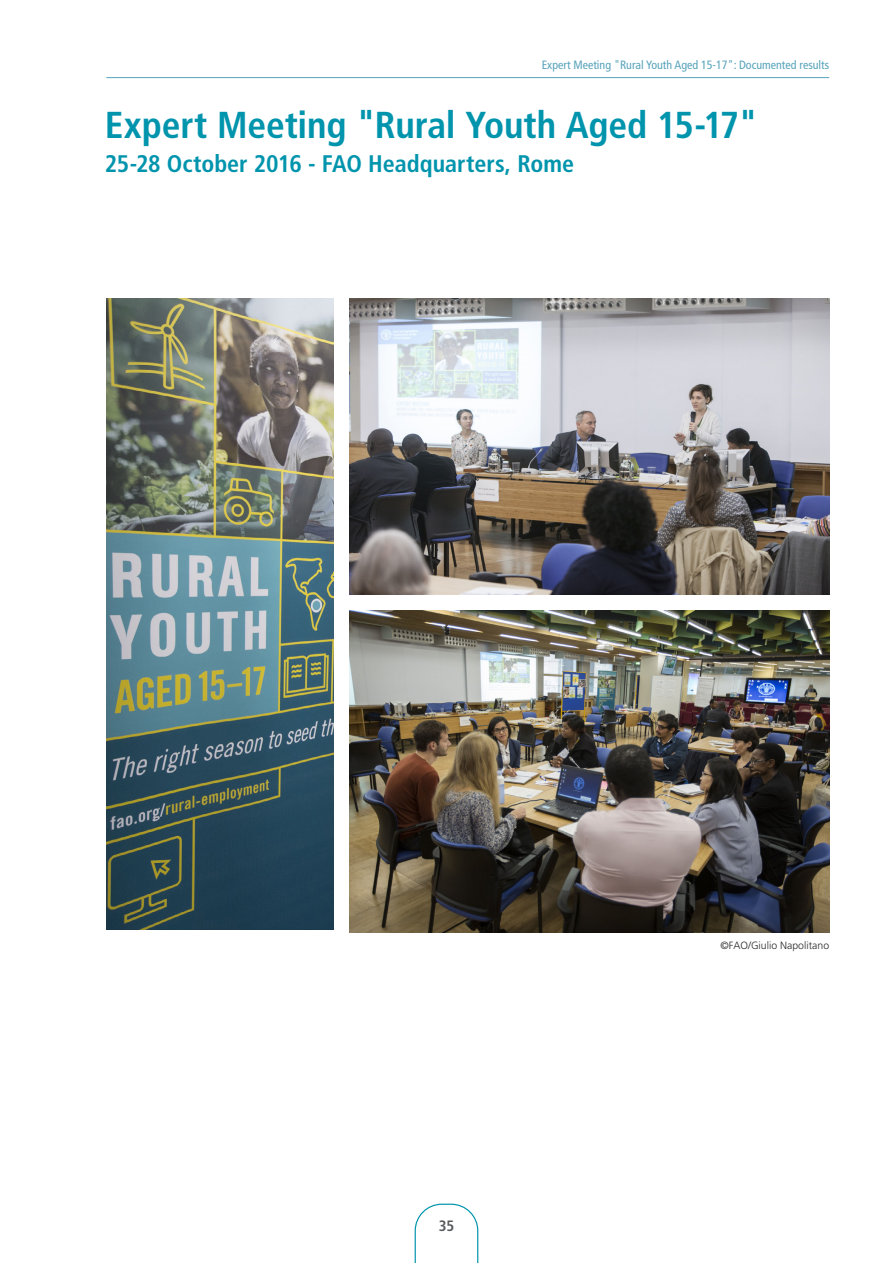
<style>
.page{position:relative;width:893px;height:1263px;background:#fff}
.page>*{position:absolute;margin:0;border:0;box-sizing:border-box;transform-origin:0 0}
.t1{font:700 condensed 37.5px "Frutiger LT Std";letter-spacing:-.005em;color:#0094ad}
.t2{font:700 condensed 24px "Frutiger LT Std";color:#0094ad}
.t3{font:700 condensed 15px "Frutiger LT Std";color:#58595b}
.t4{font:condensed 12px "Frutiger LT Std";color:#57a3ba}
.t5{font:300 10.5px "Frutiger LT Std";color:#292829}
</style>
<div class="page">
<hr style="left:106px;top:77px;width:723px;height:1px;background:#57a3ba">
<svg style="left:414px;top:1203px;width:65px;height:60px"></svg>
<img style="left:106px;top:298px;width:228px;height:632px">
<img style="left:350px;top:298px;width:479px;height:296px">
<img style="left:350px;top:611px;width:479px;height:322px">
<p class="t4" style="left:542px;top:58px;width:289px">Expert Meeting "Rural Youth Aged 15-17": Documented results</p>
<h1 class="t1" style="left:105px;top:103px;width:655px">Expert Meeting "Rural Youth Aged 15-17"</h1>
<h2 class="t2" style="left:105px;top:150px;width:471px">25-28 October 2016 - FAO Headquarters, Rome</h2>
<p class="t3" style="left:439px;top:1216px;width:17px">35</p>
<p class="t5" style="left:720px;top:940px;width:110px">©FAO/Giulio Napolitano</p>
</div>
